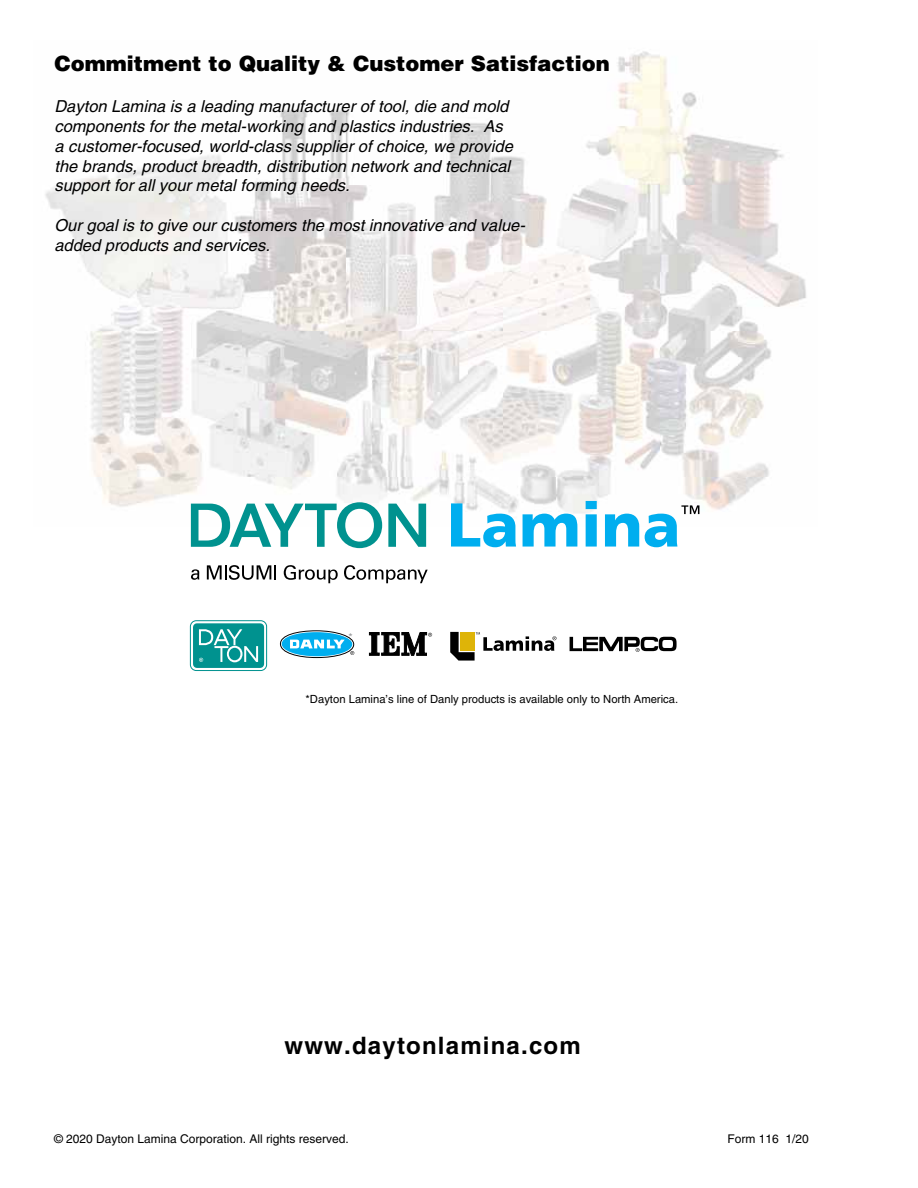
<style>
.page{position:relative;width:918px;height:1188px;background:#fff}
.page>*{position:absolute;margin:0;border:0;box-sizing:border-box;transform-origin:0 0}
.t1{font:700 24px "Helvetica";letter-spacing:.05em;color:#000}
.t2{font:900 21px "Helvetica";color:#000}
.t3{font:italic 16.5px/19.8px "Helvetica";color:#000}
.t4{font:12px "Helvetica";color:#000}
.t5{font:11.25px "Helvetica";color:#000}
.t6{font:10.95px "Helvetica";color:#939598}
</style>
<div class="page">
<img style="left:45px;top:51px;width:761px;height:476px">
<svg style="left:191px;top:502px;width:191px;height:46px"></svg>
<svg style="left:388px;top:504px;width:38px;height:43px"></svg>
<svg style="left:451px;top:503px;width:65px;height:44px"></svg>
<svg style="left:523px;top:514px;width:54px;height:33px"></svg>
<svg style="left:586px;top:501px;width:11px;height:46px"></svg>
<svg style="left:605px;top:514px;width:34px;height:33px"></svg>
<svg style="left:645px;top:505px;width:54px;height:42px"></svg>
<svg style="left:191px;top:569px;width:8px;height:11px"></svg>
<svg style="left:207px;top:565px;width:69px;height:15px"></svg>
<svg style="left:284px;top:565px;width:54px;height:18px"></svg>
<svg style="left:344px;top:565px;width:84px;height:18px"></svg>
<svg style="left:280px;top:631px;width:74px;height:27px"></svg>
<div style="left:280px;top:631px;width:74px;height:27px;border:1px solid #000;border-radius:50%"></div>
<svg style="left:281px;top:632px;width:72px;height:24px"></svg>
<svg style="left:290px;top:640px;width:64px;height:15px"></svg>
<svg style="left:190px;top:621px;width:77px;height:50px"></svg>
<div style="left:190px;top:620px;width:77px;height:51px;border:1px solid #00928f;border-radius:6px"></div>
<svg style="left:193px;top:623px;width:71px;height:45px"></svg>
<svg style="left:570px;top:637px;width:107px;height:15px"></svg>
<svg style="left:369px;top:632px;width:63px;height:24px"></svg>
<svg style="left:450px;top:632px;width:106px;height:29px"></svg>
<p class="t2" style="left:54px;top:50px;width:557px">Commitment to Quality &amp; Customer Satisfaction</p>
<p class="t3" style="left:54px;top:97px;width:460px">Dayton Lamina is a leading manufacturer of tool, die and mold components for the metal-working and plastics industries. As a customer-focused, world-class supplier of choice, we provide the brands, product breadth, distribution network and technical support for all your metal forming needs.</p>
<p class="t3" style="left:54px;top:215px;width:472px">Our goal is to give our customers the most innovative and value&shy;added products and services.</p>
<p class="t6" style="left:348px;top:630px;width:6px">*</p>
<p class="t5" style="left:306px;top:693px;width:374px">*Dayton Lamina’s line of Danly products is available only to North America.</p>
<h1 class="t1" style="left:285px;top:1031px;width:298px">www.daytonlamina.com</h1>
<p class="t4" style="left:54px;top:1132px;width:296px">© 2020 Dayton Lamina Corporation. All rights reserved.</p>
<p class="t4" style="left:727px;top:1131px;width:83px">Form 116 1/20</p>
</div>
